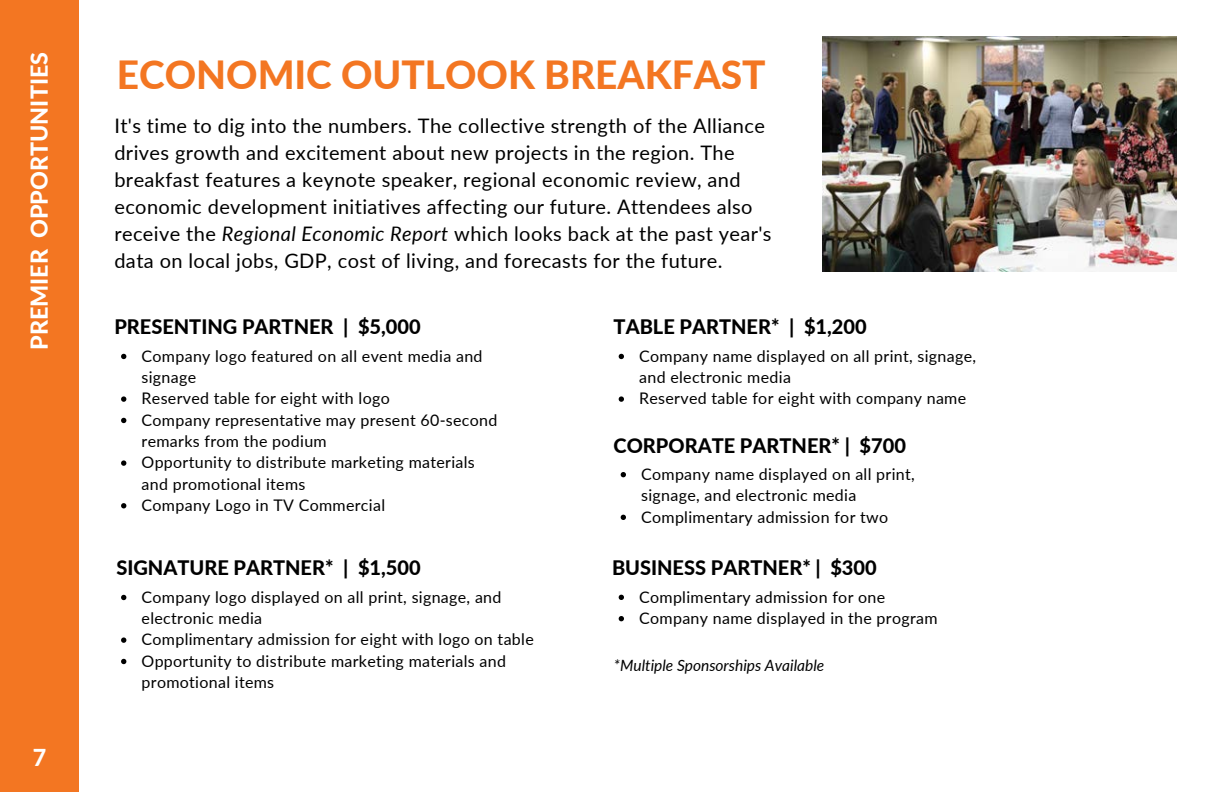
<style>
.page{position:relative;width:1224px;height:792px;background:#fff}
.page>*{position:absolute;margin:0;border:0;box-sizing:border-box;transform-origin:0 0}
.t1{font:800 38.8px "Lato";color:#f37622}
.t2{font:800 23.2px "Lato";color:#fff}
.t3{font:20px/27px "Lato";letter-spacing:.02em;color:#000}
.t4{font:800 20px "Lato";color:#000}
.t5{font:16px/21.4px "Lato";letter-spacing:.02em;color:#000}
.t6{font:italic 15.6px "Lato";color:#000}
.s1{font-style:italic}
</style>
<div class="page">
<div style="left:0;top:0;width:79px;height:792px;background:#f37622"></div>
<img style="left:822px;top:36px;width:354px;height:236px">
<svg style="left:121px;top:354px;width:5px;height:5px"></svg>
<svg style="left:121px;top:396px;width:5px;height:6px"></svg>
<svg style="left:121px;top:418px;width:5px;height:5px"></svg>
<svg style="left:121px;top:460px;width:5px;height:6px"></svg>
<svg style="left:121px;top:503px;width:5px;height:5px"></svg>
<svg style="left:121px;top:595px;width:5px;height:5px"></svg>
<svg style="left:121px;top:637px;width:5px;height:6px"></svg>
<svg style="left:121px;top:659px;width:5px;height:5px"></svg>
<svg style="left:619px;top:354px;width:5px;height:5px"></svg>
<svg style="left:619px;top:396px;width:5px;height:6px"></svg>
<svg style="left:621px;top:472px;width:5px;height:5px"></svg>
<svg style="left:621px;top:515px;width:5px;height:5px"></svg>
<svg style="left:619px;top:595px;width:5px;height:5px"></svg>
<svg style="left:619px;top:616px;width:5px;height:5px"></svg>
<p class="t2" style="left:25px;top:350px;width:299px;rotate:-90deg">PREMIER OPPORTUNITIES</p>
<h1 class="t2" style="left:33px;top:743px;width:15px">7</h1>
<h4 class="t1" style="left:117px;top:51px;width:650px">ECONOMIC OUTLOOK BREAKFAST</h4>
<p class="t3" style="left:114px;top:112px;width:659px">It's time to dig into the numbers. The collective strength of the Alliance drives growth and excitement about new projects in the region. The breakfast features a keynote speaker, regional economic review, and economic development initiatives affecting our future. Attendees also receive the <span class="s1">Regional Economic Report</span> which looks back at the past year's data on local jobs, GDP, cost of living, and forecasts for the future.</p>
<h3 class="t4" style="left:114px;top:315px;width:308px">PRESENTING PARTNER | $5,000</h3>
<p class="t5" style="left:142px;top:345px;width:342px">Company logo featured on all event media and signage</p>
<p class="t5" style="left:142px;top:388px;width:250px">Reserved table for eight with logo</p>
<p class="t5" style="left:142px;top:409px;width:357px">Company representative may present 60-second remarks from the podium</p>
<p class="t5" style="left:142px;top:452px;width:335px">Opportunity to distribute marketing materials and promotional items</p>
<p class="t5" style="left:142px;top:494px;width:245px">Company Logo in TV Commercial</p>
<h3 class="t4" style="left:116px;top:556px;width:306px">SIGNATURE PARTNER* | $1,500</h3>
<p class="t5" style="left:142px;top:586px;width:361px">Company logo displayed on all print, signage, and electronic media</p>
<p class="t5" style="left:142px;top:629px;width:394px">Complimentary admission for eight with logo on table</p>
<h3 class="t5" style="left:142px;top:650px;width:366px">Opportunity to distribute marketing materials and promotional items</h3>
<p class="t4" style="left:614px;top:315px;width:255px">TABLE PARTNER* | $1,200</p>
<p class="t5" style="left:639px;top:345px;width:338px">Company name displayed on all print, signage, and electronic media</p>
<h3 class="t5" style="left:639px;top:388px;width:329px">Reserved table for eight with company name</h3>
<p class="t4" style="left:614px;top:433px;width:294px">CORPORATE PARTNER* | $700</p>
<p class="t5" style="left:641px;top:463px;width:275px">Company name displayed on all print, signage, and electronic media</p>
<p class="t5" style="left:641px;top:506px;width:249px">Complimentary admission for two</p>
<h3 class="t4" style="left:612px;top:556px;width:266px">BUSINESS PARTNER* | $300</h3>
<p class="t5" style="left:639px;top:586px;width:248px">Complimentary admission for one</p>
<p class="t5" style="left:639px;top:607px;width:300px">Company name displayed in the program</p>
<p class="t6" style="left:614px;top:655px;width:212px">*Multiple Sponsorships Available</p>
</div>
